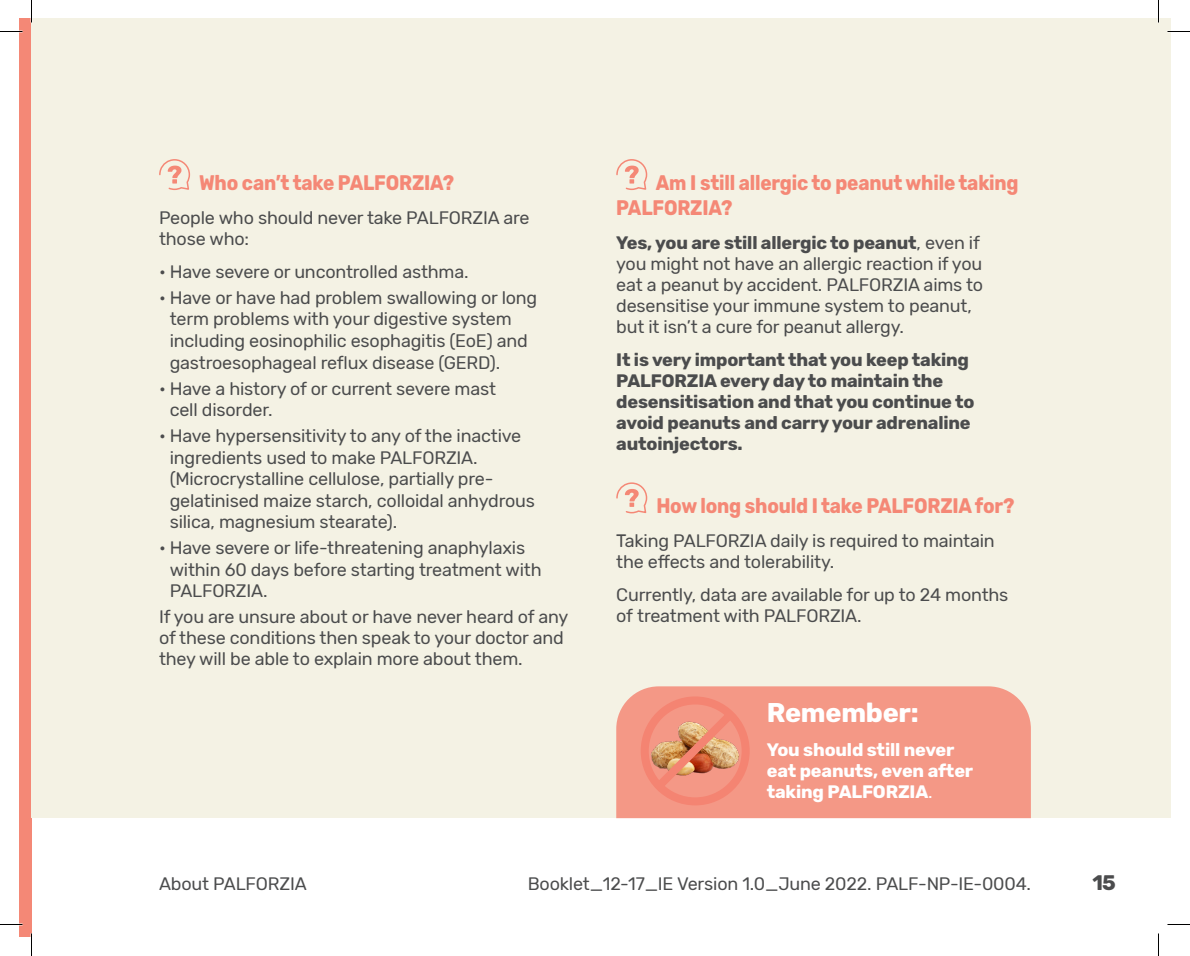
<style>
.page{position:relative;width:1190px;height:956px;background:#fff}
.page>*{position:absolute;margin:0;border:0;box-sizing:border-box;transform-origin:0 0}
.Notes_Body_Heading{font:700 27px "Rubik";letter-spacing:-.01em;color:#fff}
._14pt_Dialogue_Main{font:700 21px/25.2px "Rubik";letter-spacing:-.01em;color:#f48876;scale:.9 1}
.t1{font:700 21px "Rubik";color:#4b4c4d}
._12pt_Rubik_Regular{font:18px/21px "Rubik";letter-spacing:-.01em;color:#4b4c4d}
._9_5pt_Rubik_Regular{font:18px/21.6px "Rubik";letter-spacing:-.01em;color:#4b4c4d}
._12pt_Rubik_Regular-2{font:700 18px/21px "Rubik";letter-spacing:-.01em;color:#4b4c4d}
._12pt_Rubik_Regular-3{font:700 18px/21px "Rubik";letter-spacing:-.01em;color:#fff}
.s1{font-weight:700}
.s2{font-weight:400}
</style>
<div class="page">
<div style="left:19px;top:19px;width:13px;height:918px;background:#f48876"></div>
<div style="left:32px;top:19px;width:1139px;height:799px;background:#f4f2e4"></div>
<svg style="left:159px;top:159px;width:32px;height:31px"></svg>
<svg style="left:616px;top:159px;width:32px;height:31px"></svg>
<svg style="left:616px;top:482px;width:32px;height:32px"></svg>
<div style="left:616px;top:686px;width:415px;height:132px;background:#f49886"></div>
<div style="left:641px;top:696px;width:109px;height:109px;border:8px solid #f48472;border-radius:50%"></div>
<svg style="left:649px;top:704px;width:92px;height:92px;background:#e89276"></svg>
<hr style="left:0;top:923px;width:22px;height:2px;background:#fff">
<hr style="left:1157px;top:0;width:2px;height:23px;background:#fff">
<svg style="left:0;top:31px;width:22px;height:1px"></svg>
<svg style="left:1167px;top:31px;width:23px;height:1px"></svg>
<svg style="left:0;top:924px;width:22px;height:1px"></svg>
<svg style="left:1167px;top:924px;width:23px;height:1px"></svg>
<svg style="left:31px;top:0;width:1px;height:23px"></svg>
<svg style="left:31px;top:933px;width:1px;height:23px"></svg>
<svg style="left:1158px;top:0;width:1px;height:23px"></svg>
<svg style="left:1158px;top:933px;width:1px;height:23px"></svg>
<p class="_14pt_Dialogue_Main" style="left:199px;top:171px;width:285px">Who can’t take PALFORZIA?</p>
<p class="_12pt_Rubik_Regular" style="left:159px;top:208px;width:372px">People who should never take PALFORZIA are those who:</p>
<p class="_9_5pt_Rubik_Regular" style="left:159px;top:261px;width:311px">• Have severe or uncontrolled asthma.</p>
<p class="_9_5pt_Rubik_Regular" style="left:170px;top:287px;width:369px;text-indent:-11px">• Have or have had problem swallowing or long term problems with your digestive system including eosinophilic esophagitis (EoE) and gastroesophageal reflux disease (GERD).</p>
<p class="_9_5pt_Rubik_Regular" style="left:170px;top:378px;width:328px;text-indent:-11px">• Have a history of or current severe mast cell disorder.</p>
<p class="_9_5pt_Rubik_Regular" style="left:170px;top:425px;width:367px;text-indent:-11px">• Have hypersensitivity to any of the inactive ingredients used to make PALFORZIA. (Microcrystalline cellulose, partially pre&shy;gelatinised maize starch, colloidal anhydrous silica, magnesium stearate).</p>
<p class="_9_5pt_Rubik_Regular" style="left:170px;top:538px;width:373px;text-indent:-11px">• Have severe or life-threatening anaphylaxis within 60 days before starting treatment with<br>PALFORZIA.</p>
<p class="_12pt_Rubik_Regular" style="left:159px;top:606px;width:411px">If you are unsure about or have never heard of any of these conditions then speak to your doctor and they will be able to explain more about them.</p>
<p class="_14pt_Dialogue_Main" style="left:616px;top:171px;width:449px;text-indent:40px">Am I still allergic to peanut while taking<br>PALFORZIA?</p>
<p class="_12pt_Rubik_Regular" style="left:616px;top:233px;width:368px"><span class="s1">Yes, you are still allergic to peanut</span>, even if you might not have an allergic reaction if you eat a peanut by accident. PALFORZIA aims to desensitise your immune system to peanut, but it isn’t a cure for peanut allergy.</p>
<p class="_12pt_Rubik_Regular-2" style="left:616px;top:349px;width:360px">It is very important that you keep taking PALFORZIA every day to maintain the desensitisation and that you continue to avoid peanuts and carry your adrenaline autoinjectors.</p>
<p class="_14pt_Dialogue_Main" style="left:656px;top:494px;width:399px">How long should I take PALFORZIA for?</p>
<p class="_12pt_Rubik_Regular" style="left:616px;top:531px;width:380px">Taking PALFORZIA daily is required to maintain the effects and tolerability.</p>
<p class="_12pt_Rubik_Regular" style="left:616px;top:584px;width:394px">Currently, data are available for up to 24 months of treatment with PALFORZIA.</p>
<p class="Notes_Body_Heading" style="left:767px;top:697px;width:153px">Remember:</p>
<p class="_12pt_Rubik_Regular-3" style="left:767px;top:739px;width:208px">You should still never eat peanuts, even after taking PALFORZIA<span class="s2">.</span></p>
<p class="_12pt_Rubik_Regular" style="left:159px;top:874px;width:149px">About PALFORZIA</p>
<p class="_12pt_Rubik_Regular" style="left:528px;top:874px;width:505px">Booklet_12-17_IE Version 1.0_June 2022. PALF-NP-IE-0004.</p>
<p class="t1" style="left:1092px;top:871px;width:25px">15</p>
</div>
